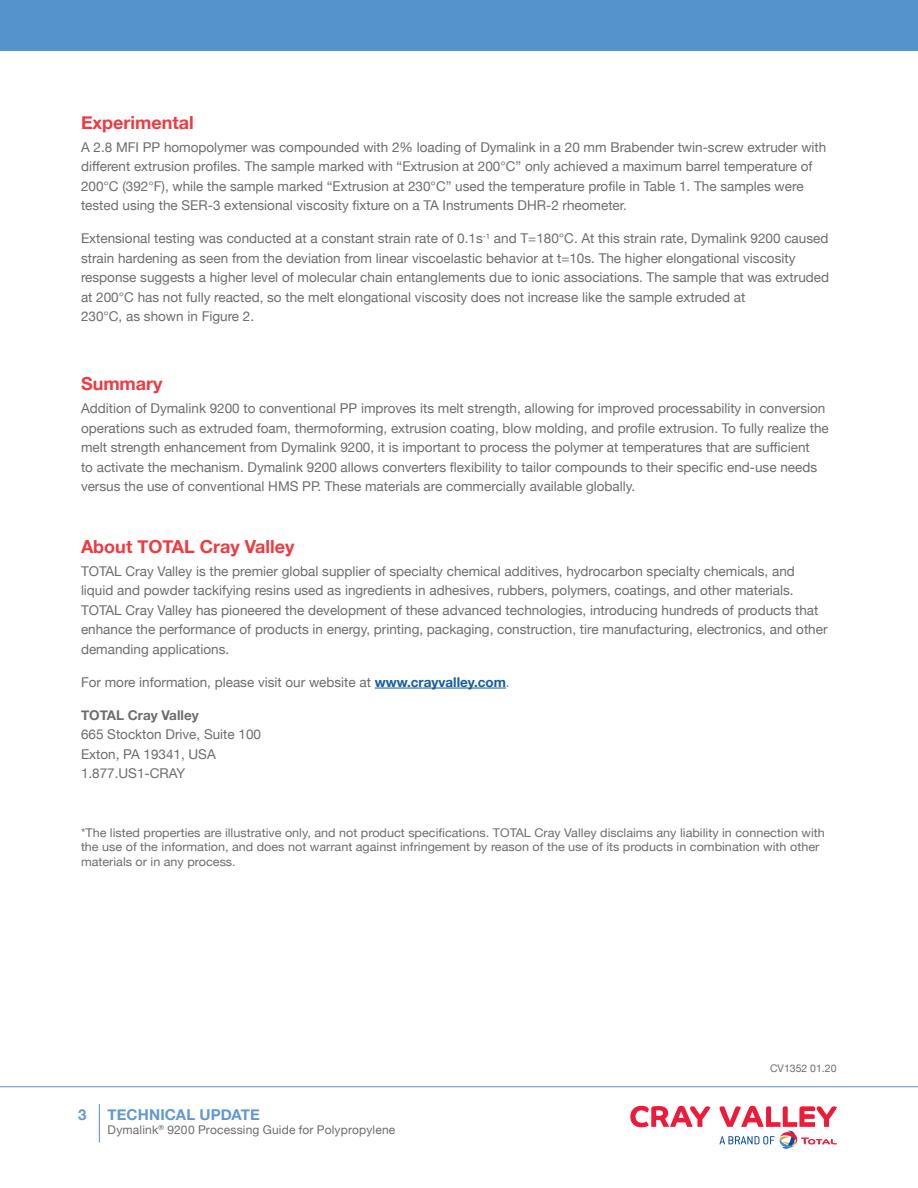
<style>
.page{position:relative;width:918px;height:1188px;background:#fff}
.page>*{position:absolute;margin:0;border:0;box-sizing:border-box;transform-origin:0 0}
.Body_-_Header_1{font:700 18px "Helvetica Neue";color:#ee3a41}
.t1{font:700 15px "Helvetica Neue";letter-spacing:.005em;color:#6298d1}
.Body_-_Copy{font:13.5px/19.5px "Helvetica Neue";color:#6c6d70}
.t2{font:12px/14.2px "Helvetica Neue";color:#6c6d70;scale:1.05 1}
.t3{font:12px "Helvetica Neue";color:#6c6d70}
.Project_____Date{font:10.5px "Helvetica Neue";color:#6c6d70}
.s1{font-weight:700;color:#175d9e}
.s2{color:#607eb4}
.s3{font-weight:700}
</style>
<div class="page">
<div style="left:0;top:0;width:918px;height:51px;background:#5090cc"></div>
<svg style="left:630px;top:1106px;width:80px;height:21px"></svg>
<svg style="left:719px;top:1106px;width:118px;height:43px"></svg>
<hr style="left:99px;top:1104px;width:1px;height:39px;background:#5090cc">
<hr style="left:0;top:1086px;width:918px;height:1px;background:#5090cc">
<hr style="left:375px;top:688px;width:131px;height:1px;background:#175d9e">
<p class="Body_-_Header_1" style="left:81px;top:109px;width:114px">Experimental</p>
<p class="Body_-_Copy" style="left:81px;top:138px;width:747px">A 2.8 MFI PP homopolymer was compounded with 2% loading of Dymalink in a 20 mm Brabender twin-screw extruder with different extrusion profiles. The sample marked with “Extrusion at 200°C” only achieved a maximum barrel temperature of 200°C (392°F), while the sample marked “Extrusion at 230°C” used the temperature profile in Table 1. The samples were tested using the SER-3 extensional viscosity fixture on a TA Instruments DHR-2 rheometer.</p>
<p class="Body_-_Copy" style="left:81px;top:230px;width:750px">Extensional testing was conducted at a constant strain rate of 0.1s<sup>-1</sup> and T=180°C. At this strain rate, Dymalink 9200 caused strain hardening as seen from the deviation from linear viscoelastic behavior at t=10s. The higher elongational viscosity response suggests a higher level of molecular chain entanglements due to ionic associations. The sample that was extruded at 200°C has not fully reacted, so the melt elongational viscosity does not increase like the sample extruded at<br>230°C, as shown in Figure 2.</p>
<p class="Body_-_Header_1" style="left:81px;top:370px;width:83px">Summary</p>
<p class="Body_-_Copy" style="left:81px;top:399px;width:749px">Addition of Dymalink 9200 to conventional PP improves its melt strength, allowing for improved processability in conversion operations such as extruded foam, thermoforming, extrusion coating, blow molding, and profile extrusion. To fully realize the melt strength enhancement from Dymalink 9200, it is important to process the polymer at temperatures that are sufficient<br>to activate the mechanism. Dymalink 9200 allows converters flexibility to tailor compounds to their specific end-use needs versus the use of conventional HMS PP. These materials are commercially available globally.</p>
<p class="Body_-_Header_1" style="left:81px;top:532px;width:215px">About TOTAL Cray Valley</p>
<p class="Body_-_Copy" style="left:81px;top:562px;width:748px">TOTAL Cray Valley is the premier global supplier of specialty chemical additives, hydrocarbon specialty chemicals, and liquid and powder tackifying resins used as ingredients in adhesives, rubbers, polymers, coatings, and other materials.<br>TOTAL Cray Valley has pioneered the development of these advanced technologies, introducing hundreds of products that enhance the performance of products in energy, printing, packaging, construction, tire manufacturing, electronics, and other demanding applications.</p>
<p class="Body_-_Copy" style="left:81px;top:673px;width:430px">For more information, please visit our website at <span class="s1">www.crayvalley.com</span><span class="s2">.</span></p>
<p class="Body_-_Copy" style="left:81px;top:706px;width:182px"><span class="s3">TOTAL Cray Valley<br></span>665 Stockton Drive, Suite 100<br>Exton, PA 19341, USA<br>1.877.US1-CRAY</p>
<p class="t2" style="left:81px;top:826px;width:710px">*The listed properties are illustrative only, and not product specifications. TOTAL Cray Valley disclaims any liability in connection with the use of the information, and does not warrant against infringement by reason of the use of its products in combination with other materials or in any process.</p>
<p class="t1" style="left:78px;top:1103px;width:10px">3</p>
<p class="t1" style="left:108px;top:1103px;width:154px">TECHNICAL UPDATE</p>
<p class="t3" style="left:108px;top:1121px;width:289px">Dymalink<sup>®</sup> 9200 Processing Guide for Polypropylene</p>
<p class="Project_____Date" style="left:770px;top:1060px;width:68px">CV1352 01.20</p>
</div>
